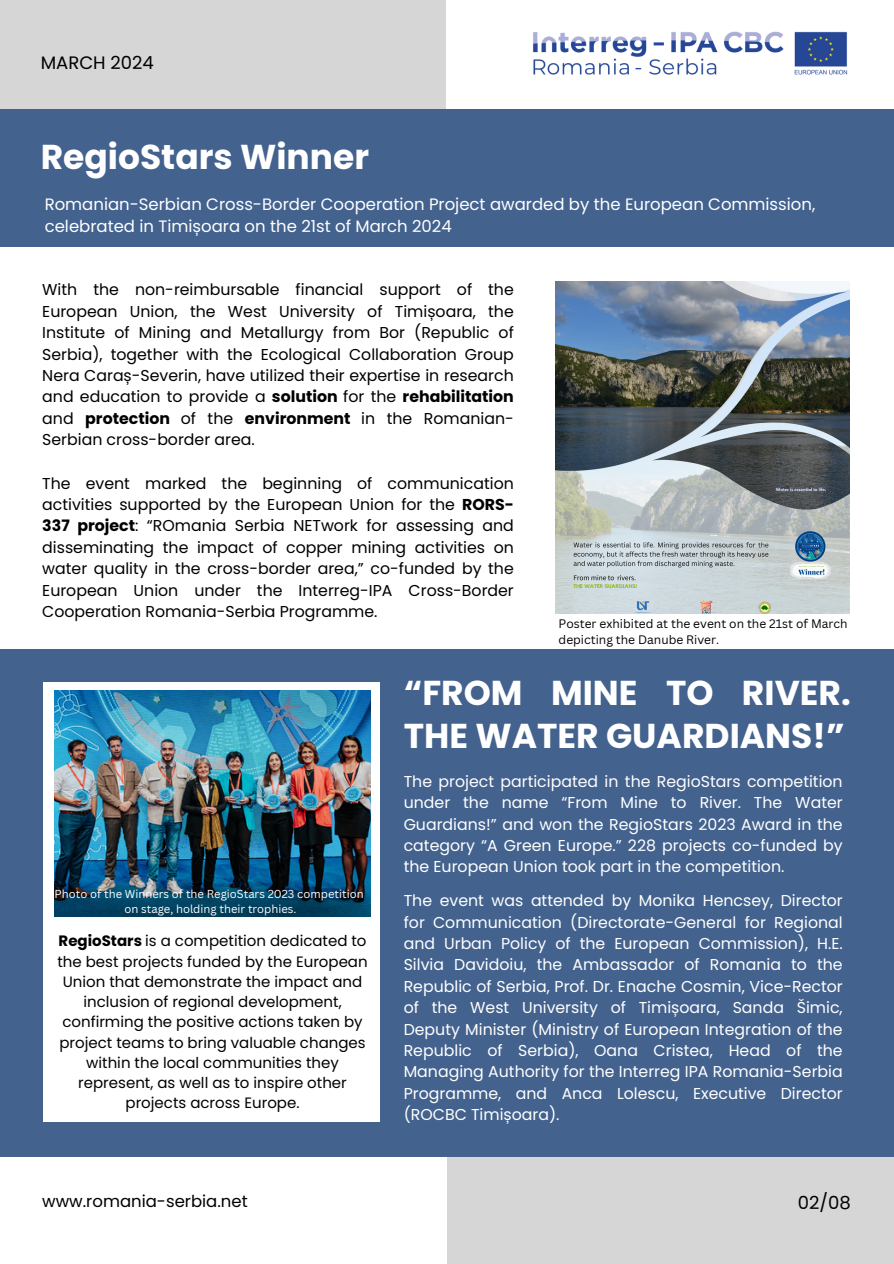
<style>
.page{position:relative;width:894px;height:1264px;background:#fff}
.page>*{position:absolute;margin:0;border:0;box-sizing:border-box;transform-origin:0 0}
.t1{font:700 34.5px/42.8px "Poppins";color:#fff}
.t2{font:18px "Poppins";color:#000}
.t3{font:16.5px/22.5px "Poppins";color:#fff}
.t4{font:16.5px "Poppins";color:#000}
.t5{font:15.75px/21.3px "Poppins";color:#fff;text-align:justify}
.t6{font:15.75px/21.3px "Poppins";color:#000;text-align:justify}
.t7{font:15px/20.2px "Poppins";color:#000;text-align:center}
.t8{font:12px "Canva Sans";color:#000}
.t9{font:11.25px "Canva Sans";color:#fff}
.s1{font-weight:700}
</style>
<div class="page">
<div style="left:0;top:649px;width:893px;height:508px;background:#43628e"></div>
<div style="left:43px;top:682px;width:337px;height:439px;background:#fff"></div>
<div style="left:0;top:109px;width:893px;height:137px;background:#43628e"></div>
<img style="left:533px;top:31px;width:315px;height:44px">
<div style="left:0;top:0;width:446px;height:109px;background:#d6d6d6"></div>
<div style="left:446px;top:1157px;width:447px;height:106px;background:#d6d6d6"></div>
<img style="left:555px;top:281px;width:294px;height:332px">
<img style="left:55px;top:691px;width:315px;height:225px">
<p class="t2" style="left:41px;top:50px;width:115px">MARCH 2024</p>
<h2 class="t1" style="left:41px;top:136px;width:330px">RegioStars Winner</h2>
<h4 class="t3" style="left:45px;top:193px;width:771px">Romanian-Serbian Cross-Border Cooperation Project awarded by the European Commission, celebrated in Timișoara on the 21st of March 2024</h4>
<h5 class="t6" style="left:42px;top:279px;width:473px">With the non-reimbursable financial support of the European Union, the West University of Timișoara, the Institute of Mining and Metallurgy from Bor (Republic of Serbia), together with the Ecological Collaboration Group Nera Caraș-Severin, have utilized their expertise in research and education to provide a <span class="s1">solution</span> for the <span class="s1">rehabilitation </span>and <span class="s1">protection</span> of the <span class="s1">environment</span> in the Romanian-Serbian cross-border area.</h5>
<h5 class="t6" style="left:42px;top:472px;width:473px">The event marked the beginning of communication activities supported by the European Union for the <span class="s1">RORS-337 project</span>: “ROmania Serbia NETwork for assessing and disseminating the impact of copper mining activities on water quality in the cross-border area,” co-funded by the European Union under the Interreg-IPA Cross-Border Cooperation Romania-Serbia Programme.</h5>
<p class="t8" style="left:558px;top:615px;width:290px">Poster exhibited at the event on the 21st of March</p>
<p class="t8" style="left:558px;top:631px;width:162px">depicting the Danube River.</p>
<p class="t1" style="left:403px;top:671px;width:448px">“FROM MINE TO RIVER.<br>THE WATER GUARDIANS!”</p>
<p class="t5" style="left:403px;top:770px;width:440px">The project participated in the RegioStars competition under the name “From Mine to River. The Water Guardians!” and won the RegioStars 2023 Award in the category “A Green Europe.” 228 projects co-funded by the European Union took part in the competition.</p>
<h5 class="t5" style="left:403px;top:890px;width:440px">The event was attended by Monika Hencsey, Director for Communication (Directorate-General for Regional and Urban Policy of the European Commission), H.E.<br>Silvia Davidoiu, the Ambassador of Romania to the Republic of Serbia, Prof. Dr. Enache Cosmin, Vice-Rector of the West University of Timișoara, Sanda Šimic, Deputy Minister (Ministry of European Integration of the Republic of Serbia), Oana Cristea, Head of the Managing Authority for the Interreg IPA Romania-Serbia Programme, and Anca Lolescu, Executive Director (ROCBC Timișoara).</h5>
<h1 class="t9" style="left:55px;top:886px;width:310px">Photo of the Winners of the RegioStars 2023 competition</h1>
<h5 class="t9" style="left:124px;top:901px;width:173px">on stage, holding their trophies.</h5>
<h5 class="t7" style="left:57px;top:931px;width:312px"><span class="s1">RegioStars</span> is a competition dedicated to the best projects funded by the European Union that demonstrate the impact and inclusion of regional development, confirming the positive actions taken by project teams to bring valuable changes within the local communities they represent, as well as to inspire other projects across Europe.</h5>
<h4 class="t4" style="left:42px;top:1189px;width:207px">www.romania-serbia.net</h4>
<h4 class="t2" style="left:797px;top:1189px;width:54px">02/08</h4>
</div>
